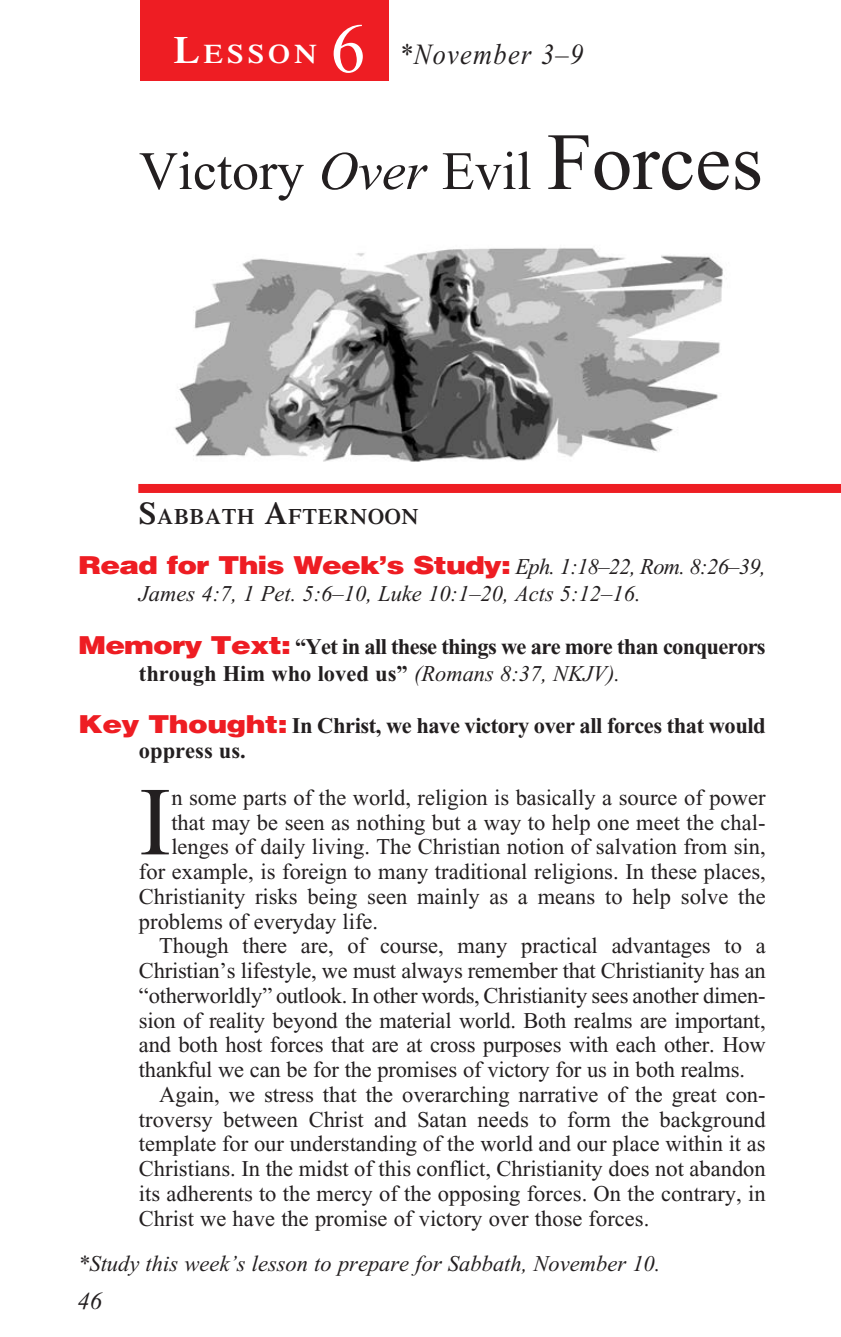
<style>
.page{position:relative;width:841px;height:1337px;background:#fff}
.page>*{position:absolute;margin:0;border:0;box-sizing:border-box;transform-origin:0 0}
._4-Body_Copy{font:97.2px "Times New Roman";color:#231f20}
.t1{font:69.75px "Times New Roman";color:#fff}
._1-Lesson_Title{font:54px "Times New Roman";color:#231f20}
._00-Month-Day{font:italic 29.25px "Times New Roman";letter-spacing:.05em;color:#231f20;scale:.9 1}
.t2{font:600 26.78px "Times";letter-spacing:.145em;color:#fff;scale:1.1 1}
.t3{font:italic 24.75px "Times New Roman";color:#231f20}
._4-Body_Copy-2{font:22.5px/24.8px "Times New Roman";color:#231f20;text-align:justify}
._6-question{font:700 22.5px/27px "Times New Roman";letter-spacing:-.02em;color:#231f20}
._6-question-2{font:italic 22.5px/27px "Times New Roman";color:#231f20}
.Study_this_week_s{font:italic 22.5px "Times New Roman";color:#231f20}
._3-Sabbath_Afternoon{font:600 22.05px "Times";letter-spacing:.035em;color:#231f20}
.s1{font-size:38.25px}
.s2{font-style:italic}
.s3{font-size:81px}
.s4{font-size:31.5px}
.s5{font-family:"Helvetica";font-weight:900;font-style:normal;font-size:24.75px;color:#ee1d23}
.s6{font-family:"Helvetica";font-weight:900;font-size:24.75px;color:#ee1d23}
.s7{font-weight:400;font-style:italic}
</style>
<div class="page">
<div style="left:140px;top:0;width:248px;height:80px;background:#ee1d23"></div>
<img style="left:174px;top:248px;width:549px;height:214px">
<div style="left:138px;top:484px;width:702px;height:9px;background:#ee1d23"></div>
<p class="t2" style="left:173px;top:38px;width:132px"><span class="s1">L</span>ESSON</p>
<p class="t1" style="left:330px;top:11px;width:36px">6</p>
<p class="_00-Month-Day" style="left:399px;top:39px;width:206px">*November 3–9</p>
<p class="_1-Lesson_Title" style="left:139px;top:142px;width:625px">Victory <span class="s2">Over</span> Evil <span class="s3">Forces</span></p>
<p class="_3-Sabbath_Afternoon" style="left:139px;top:504px;width:281px"><span class="s4">S</span>ABBATH <span class="s4">A</span>FTERNOON</p>
<p class="_6-question-2" style="left:139px;top:553px;width:628px;text-indent:-61px"><span class="s5">Read for This Week’s Study:</span> Eph. 1:18–22, Rom. 8:26–39,<br>James 4:7, 1 Pet. 5:6–10, Luke 10:1–20, Acts 5:12–16.</p>
<p class="_6-question" style="left:139px;top:632px;width:628px;text-indent:-61px"><span class="s6">Memory Text:</span> “Yet in all these things we are more than conquerors through Him who loved us” <span class="s7">(Romans 8:37, NKJV).</span></p>
<p class="_6-question" style="left:139px;top:713px;width:628px;line-height:24.8px;text-indent:-61px"><span class="s6">Key Thought:</span> In Christ, we have victory over all forces that would oppress us.</p>
<p class="_4-Body_Copy" style="left:139px;top:769px;width:34px">I</p>
<p class="_4-Body_Copy-2" style="left:171px;top:785px;width:595px">n some parts of the world, religion is basically a source of power</p>
<p class="_4-Body_Copy-2" style="left:171px;top:809px;width:595px">that may be seen as nothing but a way to help one meet the chal-</p>
<p class="_4-Body_Copy-2" style="left:171px;top:834px;width:595px">lenges of daily living. The Christian notion of salvation from sin,</p>
<p class="_4-Body_Copy-2" style="left:139px;top:859px;width:628px">for example, is foreign to many traditional religions. In these places,</p>
<p class="_4-Body_Copy-2" style="left:139px;top:884px;width:628px">Christianity risks being seen mainly as a means to help solve the</p>
<p class="_4-Body_Copy-2" style="left:139px;top:908px;width:241px">problems of everyday life.</p>
<p class="_4-Body_Copy-2" style="left:139px;top:933px;width:628px;text-indent:20px">Though there are, of course, many practical advantages to a Christian’s lifestyle, we must always remember that Christianity has an “otherworldly” outlook. In other words, Christianity sees another dimen&shy;sion of reality beyond the material world. Both realms are important, and both host forces that are at cross purposes with each other. How thankful we can be for the promises of victory for us in both realms.</p>
<p class="_4-Body_Copy-2" style="left:139px;top:1082px;width:628px;text-indent:20px">Again, we stress that the overarching narrative of the great con&shy;troversy between Christ and Satan needs to form the background template for our understanding of the world and our place within it as Christians. In the midst of this conflict, Christianity does not abandon its adherents to the mercy of the opposing forces. On the contrary, in Christ we have the promise of victory over those forces.</p>
<p class="Study_this_week_s" style="left:78px;top:1251px;width:583px">*Study this week’s lesson to prepare for Sabbath, November 10.</p>
<p class="t3" style="left:77px;top:1287px;width:26px">46</p>
</div>
